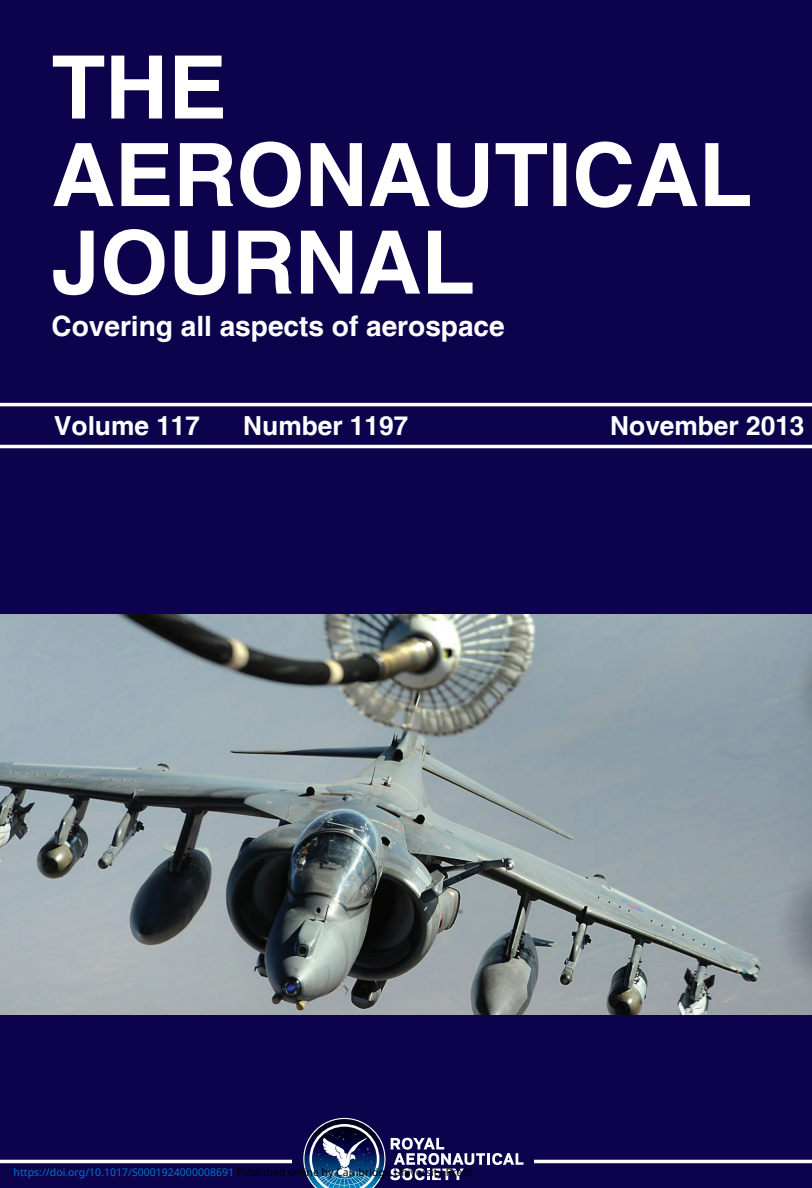
<style>
.page{position:relative;width:812px;height:1188px;background:#fff}
.page>*{position:absolute;margin:0;border:0;box-sizing:border-box;transform-origin:0 0}
.t1{font:700 87.5px/87.5px "Helvetica";color:#fff}
.t2{font:700 28px "Helvetica";color:#fff}
.t3{font:700 26.25px "Helvetica";color:#fff}
.t4{font:10.5px "Noto Sans";color:#0172cf}
.s1{color:#000}
</style>
<div class="page">
<div style="left:0;top:0;width:811px;height:1187px;background:#0c034c"></div>
<svg style="left:0;top:1159px;width:811px;height:4px"></svg>
<img style="left:0;top:614px;width:811px;height:400px">
<div style="left:292px;top:1114px;width:241px;height:73px;background:#0c034c"></div>
<svg style="left:303px;top:1117px;width:220px;height:70px"></svg>
<hr style="left:0;top:403px;width:811px;height:3px;background:#fff">
<hr style="left:0;top:445px;width:811px;height:3px;background:#fff">
<h1 class="t1" style="left:51px;top:43px;width:701px">THE<br>AERONAUTICAL<br>JOURNAL</h1>
<h2 class="t2" style="left:51px;top:309px;width:454px">Covering all aspects of aerospace</h2>
<h3 class="t3" style="left:54px;top:409px;width:147px">Volume 117</h3>
<h3 class="t3" style="left:243px;top:409px;width:166px">Number 1197</h3>
<h3 class="t3" style="left:610px;top:409px;width:196px">November 2013</h3>
<p class="t4" style="left:14px;top:1164px;width:460px">https://doi.org/10.1017/S0001924000008691 <span class="s1">Published online by Cambridge University Press</span></p>
</div>
